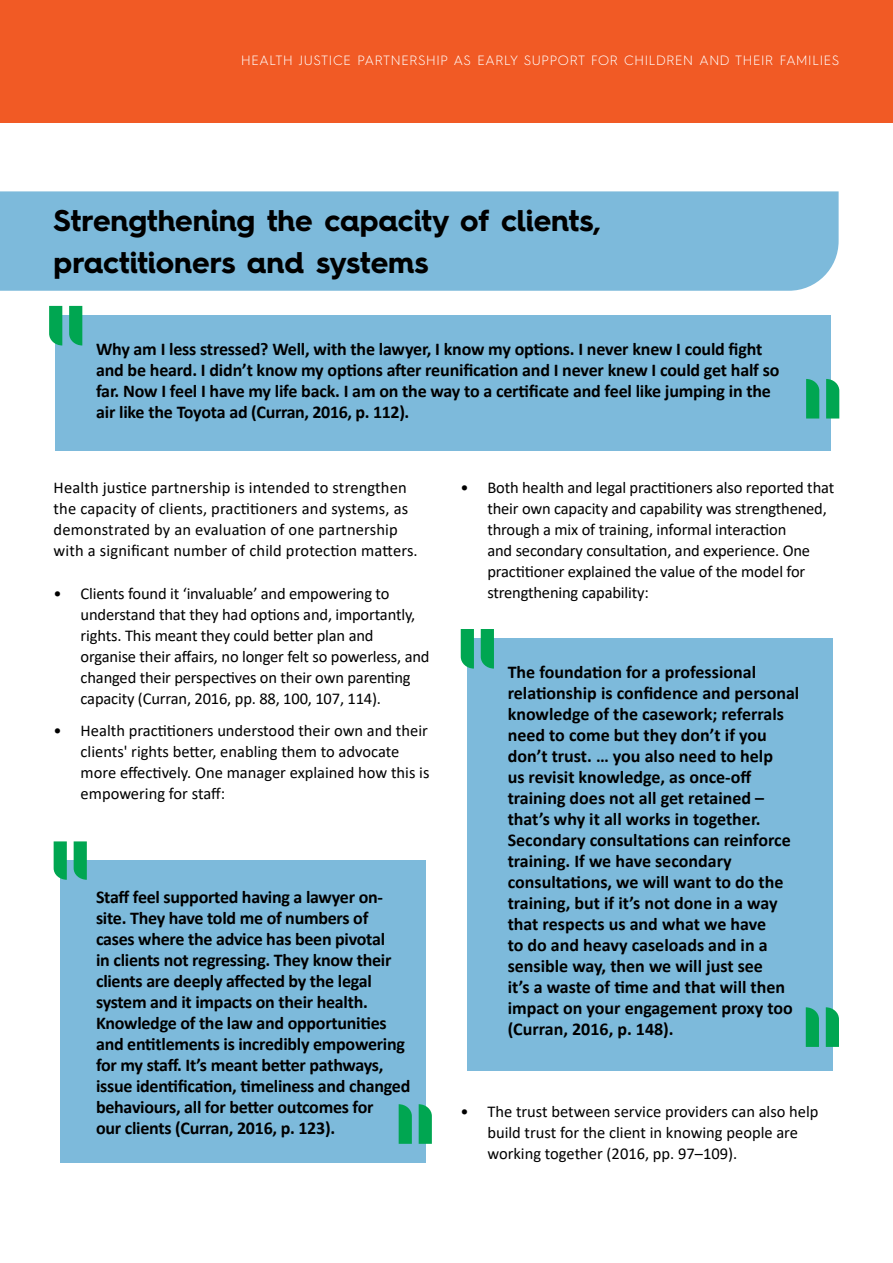
<style>
.page{position:relative;width:893px;height:1263px;background:#fff}
.page>*{position:absolute;margin:0;border:0;box-sizing:border-box;transform-origin:0 0}
.Subheading_-_main{font:700 30px/42px "Hurme Geometric Sans 4";color:#000}
.Pull_out{font:700 18px/21px "Calibri";letter-spacing:-.01em;color:#000}
.Body_copy_-_breakout{font:700 18px/21px "Calibri";letter-spacing:-.01em;color:#000}
.Body_copy{font:16.5px/21px "Calibri";letter-spacing:-.01em;color:#000}
.Body_copy-2{font:16.5px/21px "Calibri";letter-spacing:.01em;color:#000}
.t1{font:300 13.5px "Hurme Geometric Sans 4";letter-spacing:.05em;color:#fff}
</style>
<div class="page">
<div style="left:0;top:0;width:893px;height:122px;background:#f15a25"></div>
<div style="left:60px;top:860px;width:365px;height:303px;background:#7dbadb"></div>
<svg style="left:54px;top:841px;width:13px;height:39px"></svg>
<svg style="left:74px;top:841px;width:13px;height:39px"></svg>
<svg style="left:419px;top:1104px;width:13px;height:40px"></svg>
<svg style="left:399px;top:1104px;width:13px;height:40px"></svg>
<div style="left:0;top:191px;width:839px;height:100px;background:#7dbadb"></div>
<div style="left:56px;top:315px;width:775px;height:135px;background:#7dbadb"></div>
<svg style="left:49px;top:306px;width:13px;height:39px"></svg>
<svg style="left:69px;top:306px;width:13px;height:39px"></svg>
<svg style="left:826px;top:379px;width:13px;height:39px"></svg>
<svg style="left:806px;top:379px;width:13px;height:39px"></svg>
<div style="left:467px;top:638px;width:365px;height:432px;background:#7dbadb"></div>
<svg style="left:461px;top:629px;width:13px;height:40px"></svg>
<svg style="left:481px;top:629px;width:13px;height:40px"></svg>
<svg style="left:826px;top:1007px;width:13px;height:40px"></svg>
<svg style="left:806px;top:1007px;width:13px;height:40px"></svg>
<p class="t1" style="left:241px;top:51px;width:599px">HEALTH JUSTICE PARTNERSHIP AS EARLY SUPPORT FOR CHILDREN AND THEIR FAMILIES</p>
<h3 class="Subheading_-_main" style="left:54px;top:199px;width:549px">Strengthening the capacity of clients, practitioners and systems</h3>
<p class="Body_copy_-_breakout" style="left:96px;top:338px;width:685px">Why am I less stressed? Well, with the lawyer, I know my options. I never knew I could fight and be heard. I didn’t know my options after reunification and I never knew I could get half so far. Now I feel I have my life back. I am on the way to a certificate and feel like jumping in the air like the Toyota ad (Curran, 2016, p. 112).</p>
<p class="Body_copy-2" style="left:54px;top:476px;width:366px">Health justice partnership is intended to strengthen the capacity of clients, practitioners and systems, as demonstrated by an evaluation of one partnership with a significant number of child protection matters.</p>
<p class="Body_copy" style="left:81px;top:583px;width:350px;text-indent:-27px">• Clients found it ‘invaluable’ and empowering to understand that they had options and, importantly, rights. This meant they could better plan and organise their affairs, no longer felt so powerless, and changed their perspectives on their own parenting capacity (Curran, 2016, pp. 88, 100, 107, 114).</p>
<p class="Body_copy" style="left:81px;top:719px;width:350px;text-indent:-27px">• Health practitioners understood their own and their clients' rights better, enabling them to advocate more effectively. One manager explained how this is empowering for staff:</p>
<p class="Pull_out" style="left:96px;top:886px;width:316px">Staff feel supported having a lawyer on&shy;site. They have told me of numbers of cases where the advice has been pivotal<br>in clients not regressing. They know their clients are deeply affected by the legal system and it impacts on their health.<br>Knowledge of the law and opportunities and entitlements is incredibly empowering for my staff. It’s meant better pathways, issue identification, timeliness and changed behaviours, all for better outcomes for<br>our clients (Curran, 2016, p. 123).</p>
<p class="Body_copy" style="left:487px;top:476px;width:348px;text-indent:-27px">• Both health and legal practitioners also reported that their own capacity and capability was strengthened, through a mix of training, informal interaction<br>and secondary consultation, and experience. One practitioner explained the value of the model for strengthening capability:</p>
<p class="Pull_out" style="left:508px;top:661px;width:293px">The foundation for a professional relationship is confidence and personal knowledge of the casework; referrals need to come but they don’t if you don’t trust. … you also need to help<br>us revisit knowledge, as once-off training does not all get retained – that’s why it all works in together.<br>Secondary consultations can reinforce training. If we have secondary consultations, we will want to do the training, but if it’s not done in a way that respects us and what we have<br>to do and heavy caseloads and in a sensible way, then we will just see<br>it’s a waste of time and that will then impact on your engagement proxy too (Curran, 2016, p. 148).</p>
<p class="Body_copy" style="left:487px;top:1100px;width:333px;text-indent:-27px">• The trust between service providers can also help build trust for the client in knowing people are working together (2016, pp. 97–109).</p>
</div>
